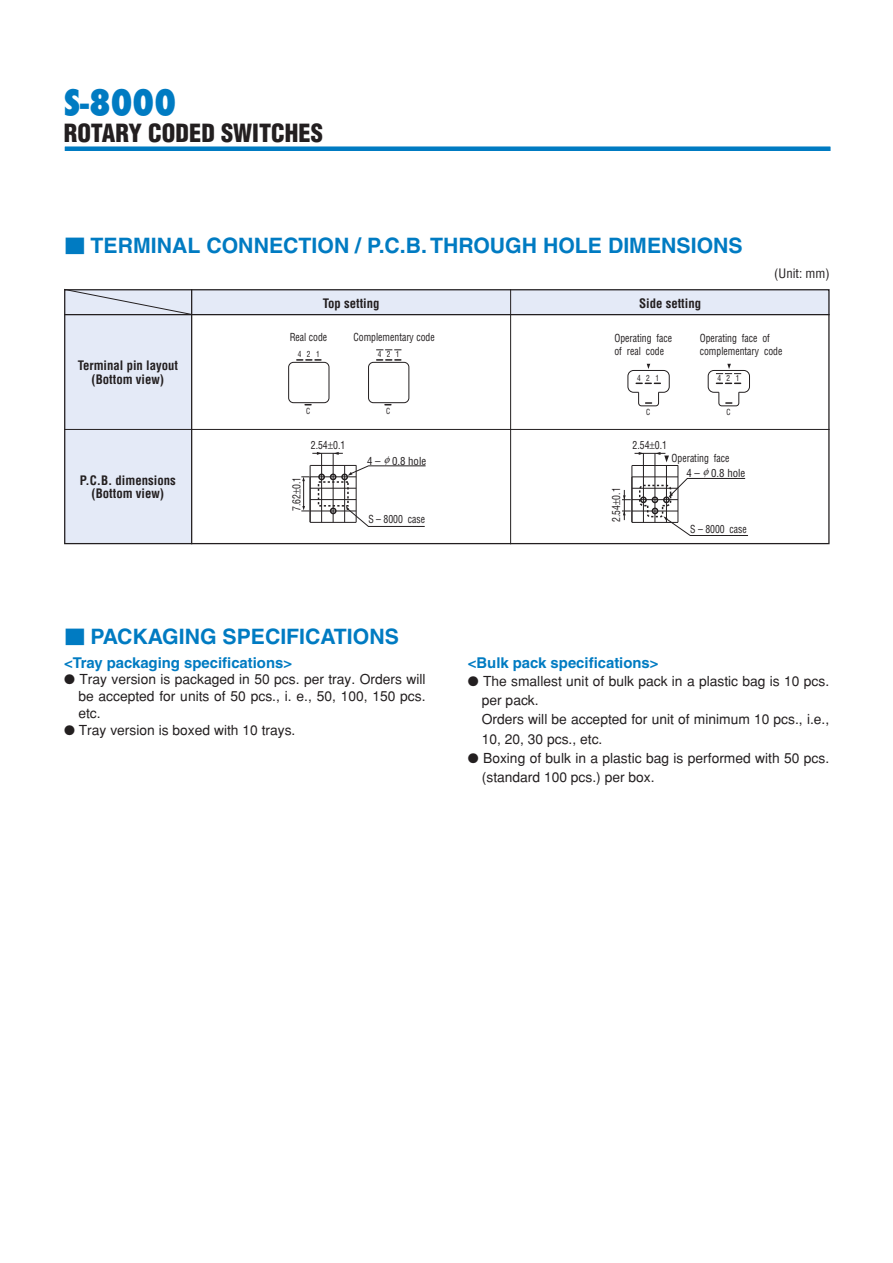
<style>
.page{position:relative;width:893px;height:1263px;background:#fff}
.page>*{position:absolute;margin:0;border:0;box-sizing:border-box;transform-origin:0 0}
.t1{font:800 condensed 36.15px "Futura";color:#007bc2}
.t2{font:900 condensed 24.45px "Helvetica";color:#231f20}
.t3{font:700 21.3px "Helvetica";color:#007bc2}
.t4{font:700 14.85px "Helvetica";color:#007bc2}
.t5{font:13.8px/19.2px "Gothic BBB Medium 90 msp RKSJ H";color:#231f20}
.t6{font:700 condensed 12.75px/13.5px "Helvetica";color:#231f20;text-align:center}
.t7{font:condensed 12.75px "Helvetica";color:#231f20}
.t8{font:condensed 10.8px/13px "Helvetica";color:#231f20;scale:.9 1}
.t9{font:condensed 10.8px "Helvetica";color:#231f20}
.t10{font:condensed 8.25px "Helvetica";letter-spacing:.735em;color:#231f20;scale:.9 1}
.s1{font-family:"Shin Go Medium 90 msp RKSJ H";font-weight:400;font-size:19.2px}
</style>
<div class="page">
<hr style="left:310px;top:465px;width:1px;height:57px;background:#231f20">
<div style="left:288px;top:362px;width:41px;height:41px;border:1px solid #231f20;border-radius:5px"></div>
<svg style="left:297px;top:359px;width:24px;height:2px"></svg>
<svg style="left:376px;top:350px;width:25px;height:1px"></svg>
<hr style="left:310px;top:465px;width:46px;height:1px;background:#231f20">
<hr style="left:310px;top:476px;width:46px;height:1px;background:#231f20">
<hr style="left:310px;top:488px;width:46px;height:1px;background:#231f20">
<hr style="left:310px;top:499px;width:46px;height:1px;background:#231f20">
<hr style="left:310px;top:511px;width:46px;height:1px;background:#231f20">
<hr style="left:310px;top:522px;width:46px;height:1px;background:#231f20">
<hr style="left:321px;top:465px;width:1px;height:57px;background:#231f20">
<hr style="left:333px;top:465px;width:1px;height:57px;background:#231f20">
<hr style="left:344px;top:465px;width:1px;height:57px;background:#231f20">
<hr style="left:356px;top:465px;width:1px;height:57px;background:#231f20">
<div style="left:318px;top:474px;width:7px;height:6px;border:2px solid #231f20;border-radius:50%"></div>
<svg style="left:330px;top:474px;width:6px;height:6px"></svg>
<div style="left:341px;top:474px;width:7px;height:6px;border:2px solid #231f20;border-radius:50%"></div>
<hr style="left:312px;top:453px;width:31px;height:1px;background:#231f20">
<svg style="left:317px;top:452px;width:5px;height:13px"></svg>
<div style="left:330px;top:508px;width:7px;height:6px;border:2px solid #231f20;border-radius:50%"></div>
<div style="left:318px;top:481px;width:31px;height:26px;border:2px dashed #231f20"></div>
<svg style="left:346px;top:506px;width:79px;height:21px"></svg>
<div style="left:368px;top:362px;width:41px;height:41px;border:1px solid #231f20;border-radius:5px"></div>
<svg style="left:377px;top:359px;width:24px;height:2px"></svg>
<hr style="left:631px;top:465px;width:1px;height:57px;background:#231f20">
<hr style="left:632px;top:465px;width:46px;height:1px;background:#231f20">
<hr style="left:632px;top:476px;width:46px;height:1px;background:#231f20">
<hr style="left:632px;top:488px;width:46px;height:1px;background:#231f20">
<hr style="left:632px;top:499px;width:46px;height:1px;background:#231f20">
<hr style="left:632px;top:511px;width:46px;height:1px;background:#231f20">
<hr style="left:632px;top:522px;width:46px;height:1px;background:#231f20">
<hr style="left:634px;top:453px;width:31px;height:1px;background:#231f20">
<hr style="left:632px;top:477px;width:1px;height:45px;background:#231f20">
<hr style="left:624px;top:490px;width:1px;height:30px;background:#231f20">
<svg style="left:622px;top:511px;width:9px;height:4px"></svg>
<div style="left:627px;top:370px;width:43px;height:23px;border:1px solid #231f20;border-radius:6px"></div>
<svg style="left:636px;top:383px;width:24px;height:1px"></svg>
<svg style="left:638px;top:392px;width:21px;height:15px"></svg>
<div style="left:708px;top:370px;width:42px;height:23px;border:1px solid #231f20;border-radius:6px"></div>
<svg style="left:716px;top:383px;width:24px;height:1px"></svg>
<svg style="left:718px;top:392px;width:21px;height:15px"></svg>
<svg style="left:716px;top:364px;width:25px;height:10px"></svg>
<svg style="left:647px;top:364px;width:3px;height:5px"></svg>
<div style="left:192px;top:289px;width:319px;height:26px;background:#e4eaf7"></div>
<div style="left:511px;top:289px;width:318px;height:26px;background:#e4eaf7"></div>
<div style="left:64px;top:315px;width:128px;height:114px;background:#e4eaf7"></div>
<div style="left:64px;top:429px;width:128px;height:115px;background:#e4eaf7"></div>
<hr style="left:191px;top:289px;width:1px;height:255px;background:#231f20">
<hr style="left:510px;top:289px;width:1px;height:255px;background:#231f20">
<hr style="left:64px;top:314px;width:765px;height:1px;background:#231f20">
<hr style="left:64px;top:429px;width:765px;height:1px;background:#231f20">
<svg style="left:66px;top:291px;width:125px;height:23px;background:#dbe1ee"></svg>
<div style="left:64px;top:289px;width:765px;height:255px;border:1px solid #231f20"></div>
<hr style="left:65px;top:147px;width:765px;height:4px;background:#007bc2">
<svg style="left:328px;top:452px;width:11px;height:13px"></svg>
<svg style="left:301px;top:477px;width:9px;height:35px"></svg>
<svg style="left:622px;top:495px;width:9px;height:10px"></svg>
<svg style="left:347px;top:464px;width:79px;height:12px"></svg>
<svg style="left:638px;top:452px;width:110px;height:84px"></svg>
<h1 class="t1" style="left:64px;top:87px;width:114px">S-8000</h1>
<h2 class="t2" style="left:64px;top:123px;width:261px">ROTARY CODED SWITCHES</h2>
<h3 class="t3" style="left:64px;top:237px;width:680px"><span class="s1">■</span> TERMINAL CONNECTION / P.C.B. THROUGH HOLE DIMENSIONS</h3>
<p class="t6" style="left:323px;top:297px;width:58px">Top setting</p>
<p class="t6" style="left:639px;top:297px;width:64px">Side setting</p>
<p class="t7" style="left:774px;top:269px;width:57px">(Unit: mm)</p>
<p class="t6" style="left:78px;top:360px;width:102px">Terminal pin layout (Bottom view)</p>
<p class="t6" style="left:80px;top:475px;width:97px">P.C.B. dimensions (Bottom view)</p>
<p class="t8" style="left:290px;top:331px;width:43px">Real code</p>
<p class="t8" style="left:353px;top:331px;width:92px">Complementary code</p>
<p class="t10" style="left:378px;top:351px;width:26px">421</p>
<p class="t10" style="left:298px;top:351px;width:26px">421</p>
<p class="t10" style="left:306px;top:407px;width:6px">C</p>
<p class="t8" style="left:311px;top:440px;width:40px">2.54 0.1</p>
<p class="t10" style="left:386px;top:407px;width:6px">C</p>
<p class="t8" style="left:614px;top:332px;width:66px">Operating face of real code</p>
<p class="t8" style="left:700px;top:332px;width:93px">Operating face of complementary code</p>
<p class="t10" style="left:637px;top:375px;width:26px">421</p>
<p class="t10" style="left:646px;top:409px;width:6px">C</p>
<p class="t8" style="left:633px;top:440px;width:40px">2.54 0.1</p>
<p class="t10" style="left:717px;top:375px;width:26px">421</p>
<p class="t10" style="left:726px;top:409px;width:6px">C</p>
<p class="t8" style="left:291px;top:511px;width:40px;rotate:-90deg">7.62 0.1</p>
<p class="t9" style="left:367px;top:456px;width:61px">4 – 0.8 hole</p>
<p class="t8" style="left:686px;top:452px;width:67px;line-height:14.2px;text-indent:-15px">Operating face<br>4 – 0.8 hole</p>
<p class="t8" style="left:368px;top:514px;width:64px">S – 8000 case</p>
<p class="t8" style="left:611px;top:522px;width:40px;rotate:-90deg">2.54 0.1</p>
<p class="t8" style="left:690px;top:523px;width:64px">S – 8000 case</p>
<h3 class="t3" style="left:64px;top:628px;width:336px"><span class="s1">■</span> PACKAGING SPECIFICATIONS</h3>
<p class="t4" style="left:64px;top:657px;width:230px">&lt;Tray packaging specifications&gt;</p>
<p class="t5" style="left:78px;top:672px;width:349px;line-height:17px">Tray version is packaged in 50 pcs. per tray. Orders will be accepted for units of 50 pcs., i. e., 50, 100, 150 pcs. etc.<br>Tray version is boxed with 10 trays.</p>
<p class="t4" style="left:468px;top:657px;width:192px">&lt;Bulk pack specifications&gt;</p>
<p class="t5" style="left:482px;top:673px;width:349px">The smallest unit of bulk pack in a plastic bag is 10 pcs. per pack.<br>Orders will be accepted for unit of minimum 10 pcs., i.e., 10, 20, 30 pcs., etc.<br>Boxing of bulk in a plastic bag is performed with 50 pcs. (standard 100 pcs.) per box.</p>
</div>
